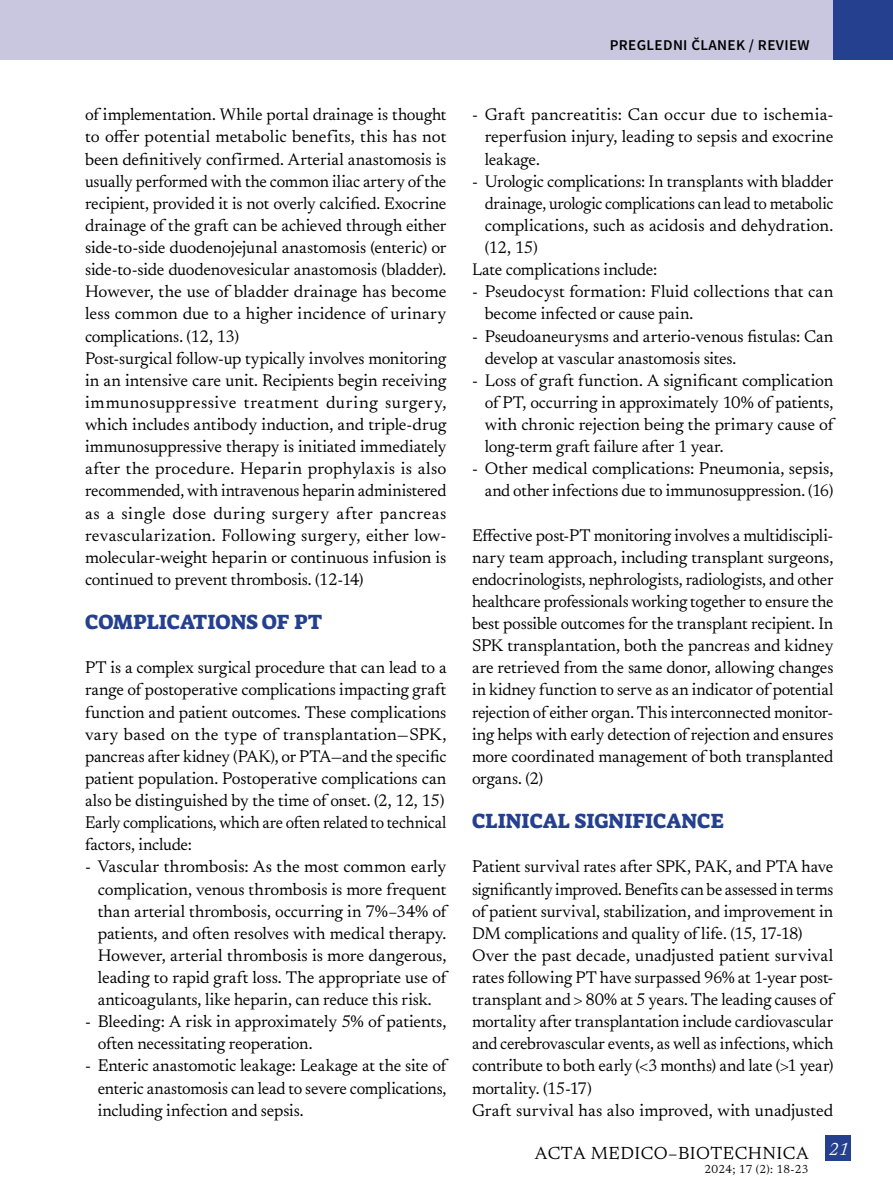
<style>
.page{position:relative;width:893px;height:1191px;background:#fff}
.page>*{position:absolute;margin:0;border:0;box-sizing:border-box;transform-origin:0 0}
.t1{font:21px "Suez One";letter-spacing:-.005em;color:#25408f}
.t2{font:18px "Newsreader 16 pt";letter-spacing:.025em;color:#000}
.t3{font:italic 18px "Newsreader 16 pt";color:#fff}
.t4{font:17.25px/22px "Newsreader 16 pt";letter-spacing:-.005em;color:#000;text-align:justify}
.t5{font:600 15px "Source Sans Pro";letter-spacing:.025em;color:#000}
.t6{font:12px "Newsreader 16 pt";letter-spacing:.025em;color:#000}
</style>
<div class="page">
<div style="left:825px;top:1135px;width:26px;height:26px;background:#25408f"></div>
<div style="left:0;top:0;width:833px;height:60px;background:#c8c7df"></div>
<div style="left:833px;top:0;width:60px;height:60px;background:#25408f"></div>
<p class="t4" style="left:85px;top:103px;width:363px;text-align:left">of implementation. While portal drainage is thought to offer potential metabolic benefits, this has not been definitively confirmed. Arterial anastomosis is usually performed with the common iliac artery of the recipient, provided it is not overly calcified. Exocrine drainage of the graft can be achieved through either side-to-side duodenojejunal anastomosis (enteric) or side-to-side duodenovesicular anastomosis (bladder).<br>However, the use of bladder drainage has become less common due to a higher incidence of urinary complications. (12, 13)<br>Post-surgical follow-up typically involves monitoring in an intensive care unit. Recipients begin receiving immunosuppressive treatment during surgery, which includes antibody induction, and triple-drug immunosuppressive therapy is initiated immediately after the procedure. Heparin prophylaxis is also recommended, with intravenous heparin administered as a single dose during surgery after pancreas revascularization. Following surgery, either low&shy;molecular-weight heparin or continuous infusion is continued to prevent thrombosis. (12-14)</p>
<p class="t1" style="left:85px;top:608px;width:239px">COMPLICATIONS OF PT</p>
<p class="t4" style="left:85px;top:655px;width:363px">PT is a complex surgical procedure that can lead to a range of postoperative complications impacting graft function and patient outcomes. These complications vary based on the type of transplantation—SPK, pancreas after kidney (PAK), or PTA—and the specific patient population. Postoperative complications can also be distinguished by the time of onset. (2, 12, 15)<br>Early complications, which are often related to technical factors, include:</p>
<p class="t4" style="left:98px;top:854px;width:350px;text-indent:-13px">- Vascular thrombosis: As the most common early complication, venous thrombosis is more frequent than arterial thrombosis, occurring in 7%–34% of patients, and often resolves with medical therapy.<br>However, arterial thrombosis is more dangerous, leading to rapid graft loss. The appropriate use of anticoagulants, like heparin, can reduce this risk.</p>
<p class="t4" style="left:98px;top:1009px;width:350px;text-indent:-13px">- Bleeding: A risk in approximately 5% of patients, often necessitating reoperation.</p>
<p class="t4" style="left:98px;top:1053px;width:350px;text-indent:-13px">- Enteric anastomotic leakage: Leakage at the site of enteric anastomosis can lead to severe complications, including infection and sepsis.</p>
<p class="t5" style="left:610px;top:35px;width:201px">PREGLEDNI ČLANEK / REVIEW</p>
<p class="t4" style="left:485px;top:103px;width:350px;text-indent:-13px">- Graft pancreatitis: Can occur due to ischemia&shy;reperfusion injury, leading to sepsis and exocrine leakage.</p>
<p class="t4" style="left:472px;top:169px;width:363px">- Urologic complications: In transplants with bladder</p>
<p class="t4" style="left:485px;top:191px;width:350px">drainage, urologic complications can lead to metabolic</p>
<p class="t4" style="left:485px;top:213px;width:350px">complications, such as acidosis and dehydration.</p>
<p class="t4" style="left:485px;top:235px;width:55px">(12, 15)</p>
<p class="t4" style="left:472px;top:257px;width:187px">Late complications include:</p>
<p class="t4" style="left:485px;top:279px;width:350px;text-indent:-13px">- Pseudocyst formation: Fluid collections that can become infected or cause pain.</p>
<p class="t4" style="left:485px;top:324px;width:350px;text-indent:-13px">- Pseudoaneurysms and arterio-venous fistulas: Can develop at vascular anastomosis sites.</p>
<p class="t4" style="left:485px;top:368px;width:350px;text-indent:-13px">- Loss of graft function. A significant complication of PT, occurring in approximately 10% of patients, with chronic rejection being the primary cause of long-term graft failure after 1 year.</p>
<p class="t4" style="left:472px;top:456px;width:363px;text-align:right">- Other medical complications: Pneumonia, sepsis, and other infections due to immunosuppression. (16)</p>
<p class="t4" style="left:472px;top:523px;width:363px">Effective post-PT monitoring involves a multidiscipli&shy;nary team approach, including transplant surgeons, endocrinologists, nephrologists, radiologists, and other healthcare professionals working together to ensure the best possible outcomes for the transplant recipient. In SPK transplantation, both the pancreas and kidney are retrieved from the same donor, allowing changes in kidney function to serve as an indicator of potential rejection of either organ. This interconnected monitor&shy;ing helps with early detection of rejection and ensures more coordinated management of both transplanted organs. (2)</p>
<p class="t1" style="left:472px;top:807px;width:253px">CLINICAL SIGNIFICANCE</p>
<p class="t4" style="left:472px;top:854px;width:363px;text-align:left">Patient survival rates after SPK, PAK, and PTA have significantly improved. Benefits can be assessed in terms of patient survival, stabilization, and improvement in DM complications and quality of life. (15, 17-18)<br>Over the past decade, unadjusted patient survival rates following PT have surpassed 96% at 1-year post&shy;transplant and &gt; 80% at 5 years. The leading causes of mortality after transplantation include cardiovascular and cerebrovascular events, as well as infections, which contribute to both early (&lt;3 months) and late (&gt;1 year) mortality. (15-17)<br>Graft survival has also improved, with unadjusted</p>
<p class="t2" style="left:535px;top:1140px;width:275px">ACTA MEDICO–BIOTECHNICA</p>
<p class="t6" style="left:704px;top:1160px;width:106px">2024; 17 (2): 18-23</p>
<p class="t3" style="left:829px;top:1136px;width:21px">21</p>
</div>
